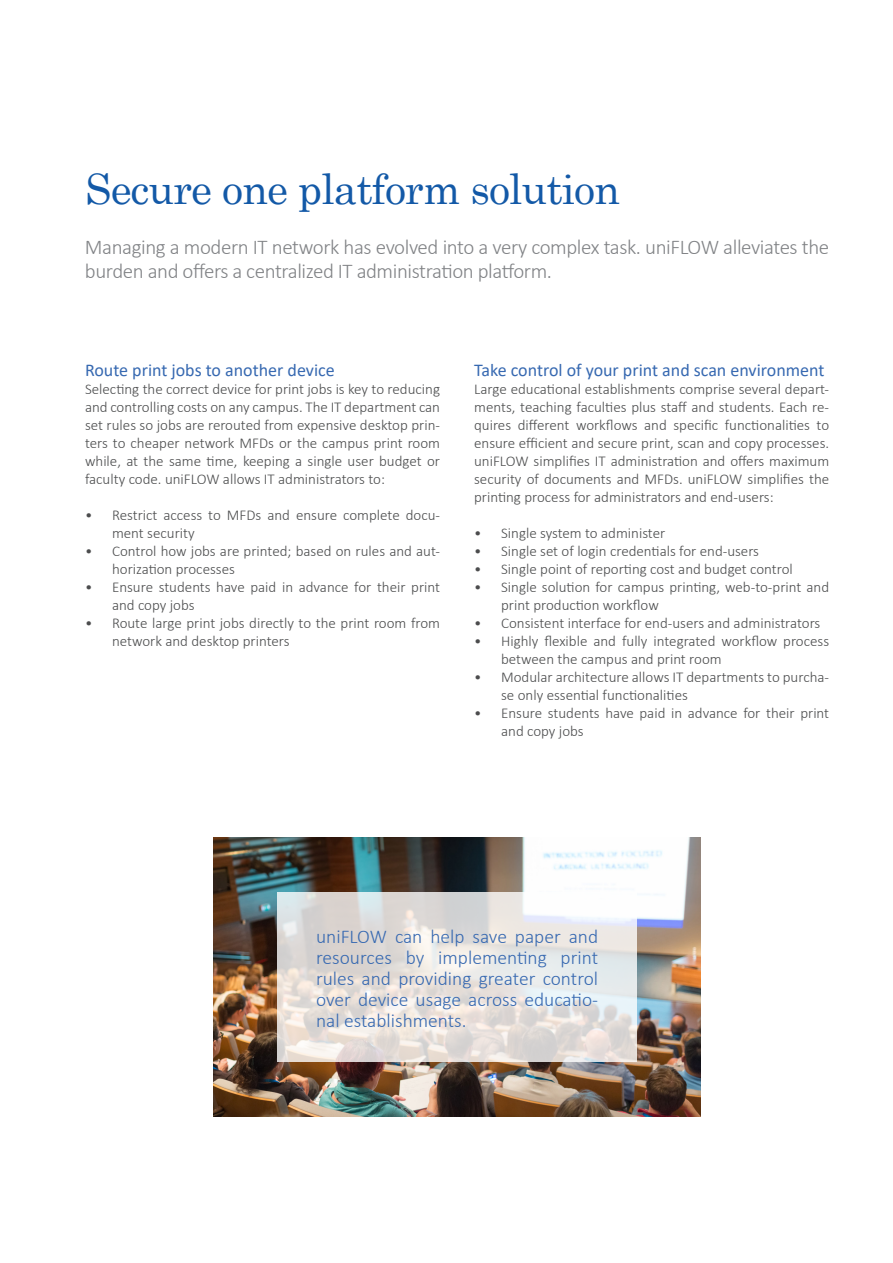
<style>
.page{position:relative;width:893px;height:1263px;background:#fff}
.page>*{position:absolute;margin:0;border:0;box-sizing:border-box;transform-origin:0 0}
.t1{font:42px "Century";letter-spacing:-.02em;color:#1359a7}
.Content{font:300 21px/24px "Calibri";letter-spacing:-.02em;color:#818386}
.Content-2{font:300 19.5px/21px "Calibri";color:#3769b1;text-align:justify}
.Content-3{font:18px "Calibri";color:#3769b1}
.Content-4{font:300 15px/18px "Calibri";color:#4b4c4d}
</style>
<div class="page">
<img style="left:213px;top:837px;width:488px;height:279px">
<svg style="left:277px;top:893px;width:360px;height:169px;background:#e5e1de"></svg>
<p class="t1" style="left:85px;top:153px;width:536px">Secure one platform solution</p>
<p class="Content" style="left:85px;top:235px;width:746px">Managing a modern IT network has evolved into a very complex task. uniFLOW alleviates the burden and offers a centralized IT administration platform.</p>
<p class="Content-3" style="left:85px;top:358px;width:251px">Route print jobs to another device</p>
<p class="Content-4" style="left:85px;top:380px;width:357px;text-align:justify">Selecting the correct device for print jobs is key to reducing and controlling costs on any campus. The IT department can set rules so jobs are rerouted from expensive desktop prin&shy;ters to cheaper network MFDs or the campus print room while, at the same time, keeping a single user budget or faculty code. uniFLOW allows IT administrators to:</p>
<p class="Content-4" style="left:112px;top:506px;width:330px;text-indent:-27px">• Restrict access to MFDs and ensure complete docu&shy;ment security</p>
<p class="Content-4" style="left:112px;top:542px;width:330px;text-indent:-27px">• Control how jobs are printed; based on rules and aut&shy;horization processes</p>
<p class="Content-4" style="left:112px;top:578px;width:330px;text-indent:-27px">• Ensure students have paid in advance for their print and copy jobs</p>
<p class="Content-4" style="left:112px;top:614px;width:330px;text-indent:-27px">• Route large print jobs directly to the print room from network and desktop printers</p>
<p class="Content-3" style="left:474px;top:358px;width:352px">Take control of your print and scan environment</p>
<p class="Content-4" style="left:474px;top:380px;width:357px;text-align:justify">Large educational establishments comprise several depart&shy;ments, teaching faculties plus staff and students. Each re&shy;quires different workflows and specific functionalities to ensure efficient and secure print, scan and copy processes. uniFLOW simplifies IT administration and offers maximum security of documents and MFDs. uniFLOW simplifies the printing process for administrators and end-users:</p>
<p class="Content-4" style="left:474px;top:524px;width:193px">• Single system to administer</p>
<p class="Content-4" style="left:474px;top:542px;width:286px">• Single set of login credentials for end-users</p>
<p class="Content-4" style="left:474px;top:560px;width:320px">• Single point of reporting cost and budget control</p>
<p class="Content-4" style="left:501px;top:578px;width:330px;text-indent:-27px">• Single solution for campus printing, web-to-print and print production workflow</p>
<p class="Content-4" style="left:474px;top:614px;width:348px">• Consistent interface for end-users and administrators</p>
<p class="Content-4" style="left:501px;top:632px;width:330px;text-indent:-27px">• Highly flexible and fully integrated workflow process between the campus and print room</p>
<p class="Content-4" style="left:501px;top:668px;width:330px;text-indent:-27px">• Modular architecture allows IT departments to purcha&shy;se only essential functionalities</p>
<p class="Content-4" style="left:501px;top:704px;width:330px;text-indent:-27px">• Ensure students have paid in advance for their print and copy jobs</p>
<p class="Content-2" style="left:316px;top:926px;width:284px">uniFLOW can help save paper and resources by implementing print rules and providing greater control over device usage across educatio&shy;nal establishments.</p>
</div>
